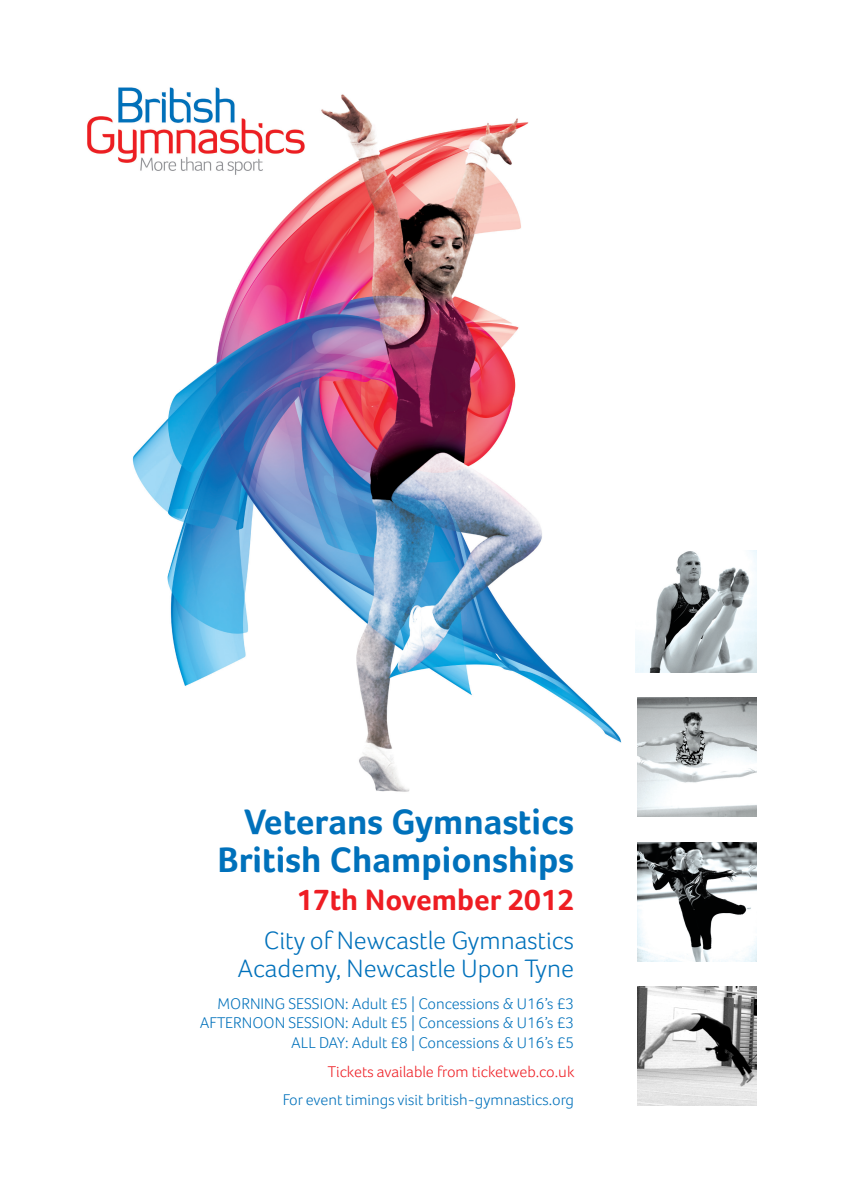
<style>
.page{position:relative;width:842px;height:1191px;background:#fff}
.page>*{position:absolute;margin:0;border:0;box-sizing:border-box;transform-origin:0 0}
.t1{font:700 36.4px "Foco";color:#0071bb}
.t2{font:700 30.4px "Foco";color:#ee1d23}
.t3{font:300 26px/28px "Foco";color:#0071bb;text-align:right}
.t4{font:300 16px "Foco";color:#0071bb}
.t5{font:300 16px "Foco";color:#ee1d23}
</style>
<div class="page">
<img style="left:132px;top:94px;width:514px;height:722px">
<img style="left:87px;top:87px;width:222px;height:92px">
<img style="left:636px;top:551px;width:121px;height:121px">
<img style="left:638px;top:986px;width:119px;height:120px">
<img style="left:638px;top:697px;width:119px;height:119px">
<img style="left:638px;top:842px;width:119px;height:119px">
<p class="t1" style="left:244px;top:800px;width:331px">Veterans Gymnastics</p>
<p class="t1" style="left:218px;top:838px;width:358px">British Championships</p>
<p class="t2" style="left:296px;top:882px;width:279px">17th November 2012</p>
<p class="t3" style="left:238px;top:926px;width:338px">City of Newcastle Gymnastics<br>Academy, Newcastle Upon Tyne</p>
<p class="t4" style="left:218px;top:994px;width:358px">MORNING SESSION: Adult £5 | Concessions &amp; U16’s £3</p>
<p class="t4" style="left:200px;top:1013px;width:376px">AFTERNOON SESSION: Adult £5 | Concessions &amp; U16’s £3</p>
<p class="t4" style="left:291px;top:1033px;width:284px">ALL DAY: Adult £8 | Concessions &amp; U16’s £5</p>
<p class="t5" style="left:328px;top:1062px;width:248px">Tickets available from ticketweb.co.uk</p>
<p class="t4" style="left:283px;top:1090px;width:293px">For event timings visit british-gymnastics.org</p>
</div>
